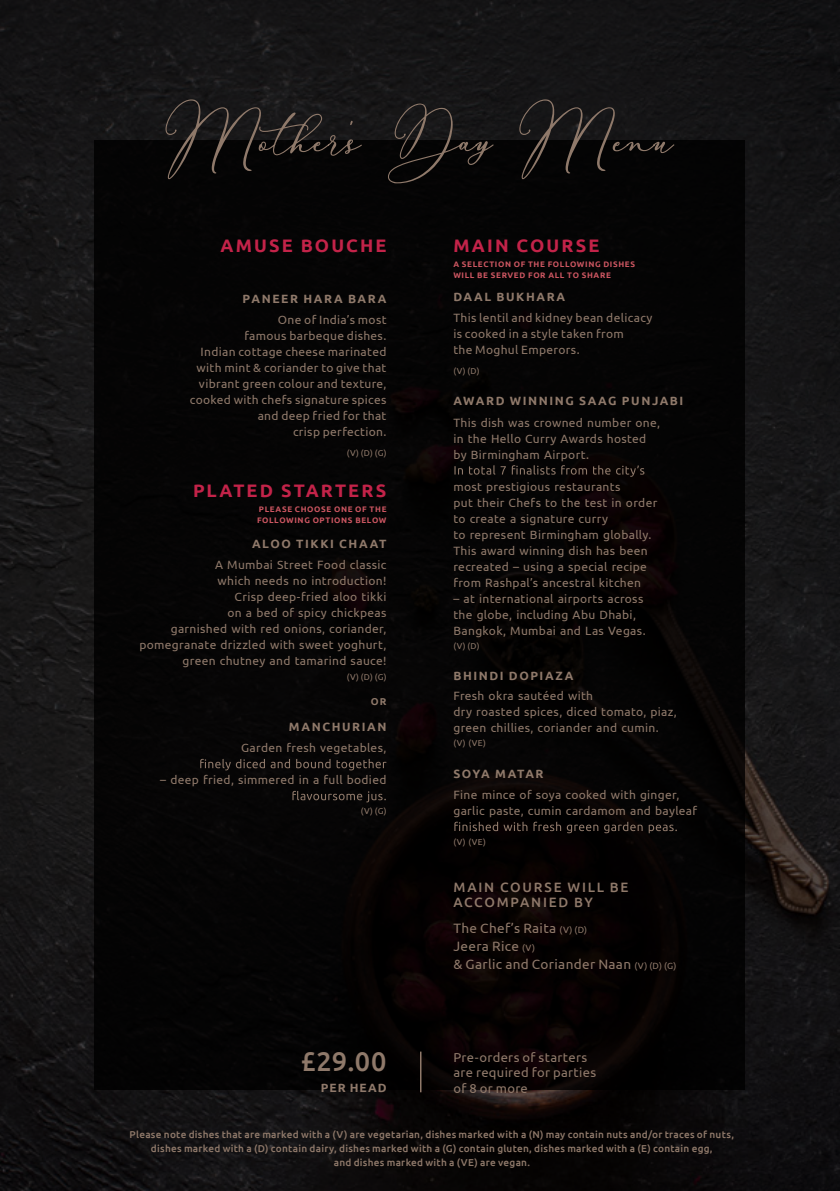
<style>
.page{position:relative;width:840px;height:1191px;background:#fff}
.page>*{position:absolute;margin:0;border:0;box-sizing:border-box;transform-origin:0 0}
.t1{font:500 27px "Ubuntu";color:#8f796a}
.t2{font:700 18px "Ubuntu";letter-spacing:.115em;color:#c32349}
.t3{font:13.6px/18px "Ubuntu";letter-spacing:.025em;color:#8f796a}
.t4{font:500 13.6px/15px "Ubuntu";letter-spacing:.13em;color:#8f796a}
.t5{font:13px/15.6px "Ubuntu";letter-spacing:.025em;color:#8f796a}
.t6{font:12px/16px "Ubuntu";letter-spacing:.025em;color:#8f796a}
.t7{font:700 12px "Ubuntu";letter-spacing:.13em;color:#8f796a}
.t8{font:700 12px "Ubuntu";letter-spacing:.095em;color:#8f796a}
.t9{font:500 10px/14px "Ubuntu";letter-spacing:.025em;color:#8f796a;text-align:center}
.t10{font:700 10px "Ubuntu";color:#8f796a}
.t11{font:8.6px "Ubuntu";color:#8f796a}
.t12{font:700 8px/11px "Ubuntu";letter-spacing:.08em;color:#cc5661}
.s1{font-size:9px}
</style>
<div class="page">
<svg style="left:0;top:666px;width:839px;height:525px;background:#121011"></svg>
<div style="left:0;top:0;width:839px;height:666px;background:#151516"></div>
<div style="left:95px;top:140px;width:650px;height:950px;background:#0a0203"></div>
<svg style="left:200px;top:759px;width:186px;height:11px"></svg>
<svg style="left:292px;top:791px;width:93px;height:11px"></svg>
<svg style="left:454px;top:465px;width:190px;height:12px"></svg>
<svg style="left:454px;top:821px;width:222px;height:12px"></svg>
<hr style="left:420px;top:1051px;width:1px;height:41px;background:#8f796a">
<svg style="left:165px;top:99px;width:509px;height:84px"></svg>
<h2 class="t2" style="left:220px;top:234px;width:167px">AMUSE BOUCHE</h2>
<p class="t7" style="left:242px;top:291px;width:145px">PANEER HARA BARA</p>
<p class="t6" style="left:190px;top:311px;width:198px;text-align:right">One of India’s most<br>famous barbeque dishes.<br>Indian cottage cheese marinated with mint &amp; coriander to give that vibrant green colour and texture, cooked with chefs signature spices and deep fried for that<br>crisp perfection.</p>
<p class="t11" style="left:346px;top:447px;width:41px">(V) (D) (G)</p>
<h2 class="t2" style="left:193px;top:480px;width:195px">PLATED STARTERS</h2>
<p class="t12" style="left:257px;top:504px;width:131px">PLEASE CHOOSE ONE OF THE<br>FOLLOWING OPTIONS BELOW</p>
<p class="t7" style="left:252px;top:536px;width:136px">ALOO TIKKI CHAAT</p>
<p class="t6" style="left:139px;top:557px;width:248px;text-align:right">A Mumbai Street Food classic<br>which needs no introduction!<br>Crisp deep-fried aloo tikki<br>on a bed of spicy chickpeas<br>garnished with red onions, coriander, pomegranate drizzled with sweet yoghurt, green chutney and tamarind sauce!</p>
<p class="t11" style="left:346px;top:671px;width:41px">(V) (D) (G)</p>
<p class="t10" style="left:370px;top:695px;width:17px">OR</p>
<p class="t7" style="left:289px;top:719px;width:99px">MANCHURIAN</p>
<p class="t6" style="left:241px;top:739px;width:147px">Garden fresh vegetables,</p>
<p class="t6" style="left:160px;top:771px;width:227px">– deep fried, simmered in a full bodied</p>
<p class="t11" style="left:360px;top:806px;width:27px">(V) (G)</p>
<h2 class="t2" style="left:453px;top:234px;width:148px">MAIN COURSE</h2>
<p class="t12" style="left:453px;top:258px;width:183px">A SELECTION OF THE FOLLOWING DISHES<br>WILL BE SERVED FOR ALL TO SHARE</p>
<p class="t7" style="left:453px;top:290px;width:113px">DAAL BUKHARA</p>
<p class="t6" style="left:453px;top:310px;width:200px">This lentil and kidney bean delicacy is cooked in a style taken from<br>the Moghul Emperors.</p>
<p class="t11" style="left:453px;top:366px;width:28px">(V) (D)</p>
<p class="t7" style="left:453px;top:394px;width:231px">AWARD WINNING SAAG PUNJABI</p>
<p class="t6" style="left:453px;top:414px;width:208px">This dish was crowned number one, in the Hello Curry Awards hosted by Birmingham Airport.</p>
<p class="t6" style="left:453px;top:478px;width:205px">most prestigious restaurants<br>put their Chefs to the test in order to create a signature curry<br>to represent Birmingham globally.<br>This award winning dish has been recreated – using a special recipe from Rashpal’s ancestral kitchen</p>
<p class="t6" style="left:453px;top:590px;width:194px">– at international airports across the globe, including Abu Dhabi,<br>Bangkok, Mumbai and Las Vegas.</p>
<p class="t11" style="left:453px;top:640px;width:28px">(V) (D)</p>
<p class="t7" style="left:453px;top:668px;width:121px">BHINDI DOPIAZA</p>
<p class="t6" style="left:453px;top:687px;width:225px">Fresh okra sautéed with<br>dry roasted spices, diced tomato, piaz, green chillies, coriander and cumin.</p>
<p class="t11" style="left:453px;top:738px;width:34px">(V) (VE)</p>
<p class="t8" style="left:453px;top:766px;width:92px">SOYA MATAR</p>
<p class="t6" style="left:453px;top:786px;width:245px">Fine mince of soya cooked with ginger, garlic paste, cumin cardamom and bayleaf</p>
<p class="t11" style="left:453px;top:837px;width:34px">(V) (VE)</p>
<p class="t4" style="left:453px;top:879px;width:176px">MAIN COURSE WILL BE<br>ACCOMPANIED BY</p>
<p class="t3" style="left:453px;top:918px;width:224px">The Chef’s Raita <span class="s1">(V) (D)<br></span>Jeera Rice <span class="s1">(V)<br></span>&amp; Garlic and Coriander Naan <span class="s1">(V) (D) (G)</span></p>
<p class="t5" style="left:453px;top:1048px;width:144px">Pre-orders of starters are required for parties of 8 or more</p>
<p class="t9" style="left:130px;top:1127px;width:605px">Please note dishes that are marked with a (V) are vegetarian, dishes marked with a (N) may contain nuts and/or traces of nuts, dishes marked with a (D) contain dairy, dishes marked with a (G) contain gluten, dishes marked with a (E) contain egg,<br>and dishes marked with a (VE) are vegan.</p>
<h1 class="t1" style="left:301px;top:1044px;width:87px">£29.00</h1>
<p class="t7" style="left:320px;top:1080px;width:67px">PER HEAD</p>
</div>
